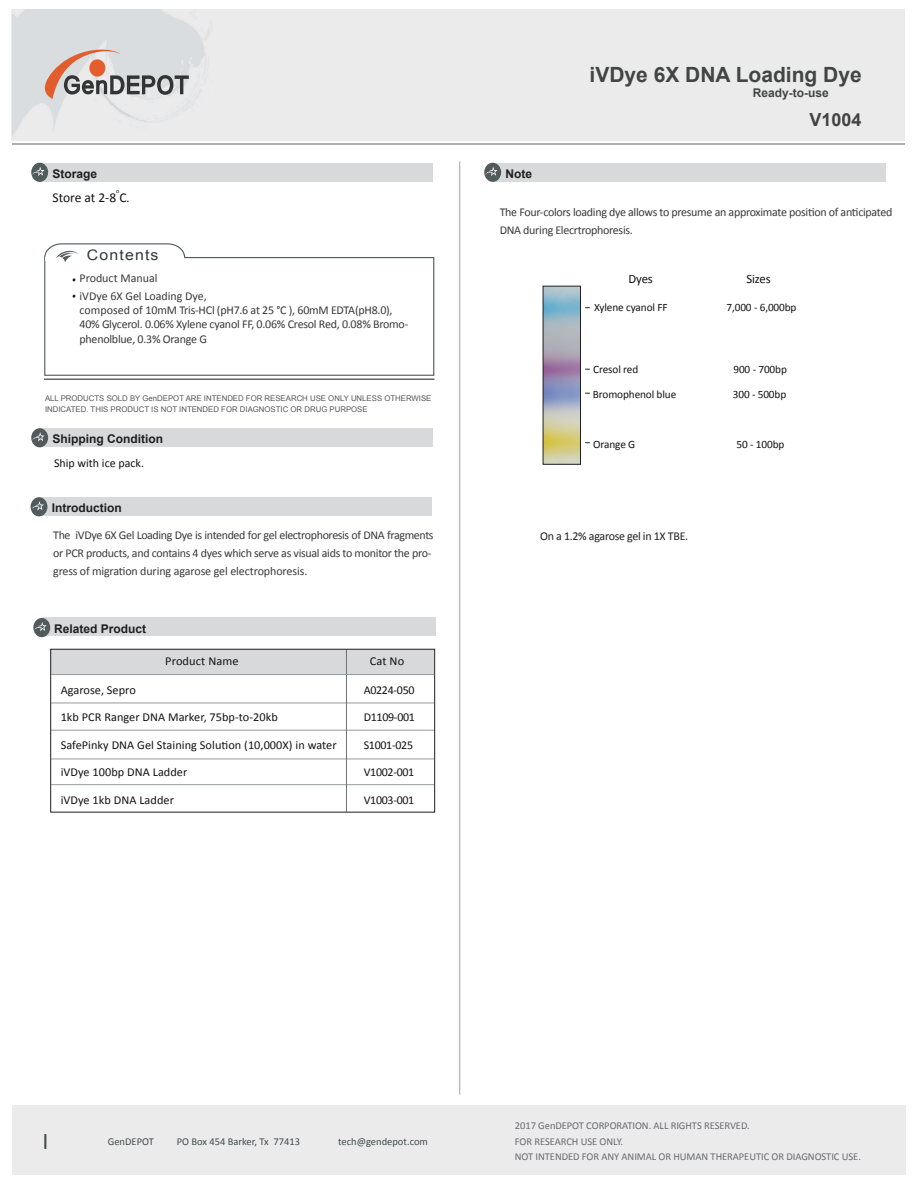
<style>
.page{position:relative;width:918px;height:1188px;background:#fff}
.page>*{position:absolute;margin:0;border:0;box-sizing:border-box;transform-origin:0 0}
.t1{font:24px "Calibri";color:#434a4b}
.t2{font:700 21px "Arial";color:#434444}
.t3{font:700 18px "Arial";color:#434343}
.t4{font:14.55px "Arial";letter-spacing:.075em;color:#31393a;scale:1.09 1}
.t5{font:13.5px "Calibri";letter-spacing:-.01em;color:#151314}
.t6{font:12.75px "Calibri";letter-spacing:-.01em;color:#151314}
.t7{font:12.15px "Calibri";letter-spacing:.005em;color:#151314}
.t8{font:12px/18px "Calibri";letter-spacing:-.025em;color:#3b3a3b}
.t9{font:700 12px "Arial";color:#1e1f1e}
.t10{font:12px "Calibri";letter-spacing:-.025em;color:#151314}
.t11{font:12px/17.4px "Calibri";color:#3b3a3b}
.t12{font:12px "Calibri";letter-spacing:-.025em;color:#231f20}
.t13{font:12px "Calibri";color:#151314}
.t14{font:700 12px "Arial";color:#434444}
.t15{font:11.25px "Calibri";letter-spacing:-.01em;color:#151314}
.t16{font:10.5px/15px "Calibri";letter-spacing:-.005em;color:#6a6b6e}
.t17{font:10.5px "Calibri";color:#434b4c}
.t18{font:7.8px/12px "Arial";color:#595758}
.t19{font:6px "Calibri";color:#151314}
.s1{font-size:12px}
</style>
<div class="page">
<div style="left:11px;top:9px;width:894px;height:131px;background:#ebebec"></div>
<svg style="left:45px;top:49px;width:144px;height:50px"></svg>
<hr style="left:13px;top:143px;width:892px;height:2px;background:#adaeae">
<div style="left:39px;top:163px;width:393px;height:19px;background:#d7d9db"></div>
<div style="left:31px;top:163px;width:17px;height:19px;background:#515a5c;border-radius:50%"></div>
<svg style="left:32px;top:167px;width:13px;height:9px"></svg>
<div style="left:13px;top:1105px;width:893px;height:69px;background:#ebebec"></div>
<hr style="left:459px;top:161px;width:1px;height:933px;background:#bbbcbb">
<div style="left:492px;top:163px;width:393px;height:19px;background:#d7d9db"></div>
<div style="left:484px;top:163px;width:17px;height:19px;background:#515a5c;border-radius:50%"></div>
<svg style="left:485px;top:167px;width:13px;height:9px"></svg>
<div style="left:39px;top:428px;width:393px;height:19px;background:#d7d9db"></div>
<div style="left:31px;top:428px;width:17px;height:19px;background:#515a5c;border-radius:50%"></div>
<svg style="left:32px;top:432px;width:13px;height:10px"></svg>
<hr style="left:44px;top:379px;width:391px;height:1px;background:#646467">
<div style="left:44px;top:257px;width:390px;height:119px;background:#fff;border:1px solid #51595b"></div>
<svg style="left:44px;top:243px;width:142px;height:19px"></svg>
<div style="left:39px;top:497px;width:393px;height:19px;background:#d7d9db"></div>
<div style="left:31px;top:497px;width:16px;height:19px;background:#515a5c;border-radius:50%"></div>
<svg style="left:31px;top:501px;width:13px;height:10px"></svg>
<div style="left:51px;top:649px;width:383px;height:26px;background:#d7d9db"></div>
<hr style="left:51px;top:703px;width:383px;height:1px;background:#949ba1">
<hr style="left:51px;top:730px;width:383px;height:1px;background:#949ba1">
<hr style="left:51px;top:759px;width:383px;height:1px;background:#949ba1">
<hr style="left:51px;top:784px;width:383px;height:1px;background:#949ba1">
<hr style="left:346px;top:649px;width:1px;height:163px;background:#6c7377">
<div style="left:50px;top:649px;width:385px;height:164px;border:1px solid #231f20"></div>
<div style="left:42px;top:618px;width:393px;height:18px;background:#d7d9db"></div>
<div style="left:33px;top:618px;width:17px;height:19px;background:#515a5c;border-radius:50%"></div>
<svg style="left:34px;top:622px;width:13px;height:9px"></svg>
<hr style="left:51px;top:674px;width:383px;height:1px;background:#949ba1">
<img style="left:545px;top:288px;width:34px;height:175px">
<div style="left:543px;top:286px;width:38px;height:179px;border:1px solid #231f20"></div>
<h2 class="t2" style="left:590px;top:60px;width:274px">iVDye 6X DNA Loading Dye</h2>
<p class="t14" style="left:753px;top:85px;width:78px">Ready-to-use</p>
<p class="t9" style="left:52px;top:165px;width:46px">Storage</p>
<p class="t9" style="left:506px;top:165px;width:28px">Note</p>
<p class="t19" style="left:116px;top:187px;width:5px">o</p>
<p class="t5" style="left:52px;top:189px;width:79px">Store at 2-8 C<span class="s1">.</span></p>
<h3 class="t3" style="left:810px;top:108px;width:54px">V1004</h3>
<p class="t4" style="left:87px;top:246px;width:67px">Contents</p>
<p class="t11" style="left:80px;top:270px;width:129px">Product Manual<br>iVDye 6X Gel Loading Dye,</p>
<p class="t8" style="left:80px;top:303px;width:330px;line-height:14.4px">composed of 10mM Tris-HCl (pH7.6 at 25 °C ), 60mM EDTA(pH8.0),<br>40% Glycerol. 0.06% Xylene cyanol FF, 0.06% Cresol Red, 0.08% Bromo&shy;phenolblue, 0.3% Orange G</p>
<p class="t18" style="left:45px;top:392px;width:388px">ALL PRODUCTS SOLD BY GenDEPOT ARE INTENDED FOR RESEARCH USE ONLY UNLESS OTHERWISE<br>INDICATED. THIS PRODUCT IS NOT INTENDED FOR DIAGNOSTIC OR DRUG PURPOSE</p>
<p class="t9" style="left:53px;top:431px;width:112px">Shipping Condition</p>
<p class="t13" style="left:54px;top:455px;width:92px">Ship with ice pack.</p>
<p class="t9" style="left:52px;top:500px;width:71px">Introduction</p>
<p class="t8" style="left:53px;top:526px;width:382px">The iVDye 6X Gel Loading Dye is intended for gel electrophoresis of DNA fragments or PCR products, and contains 4 dyes which serve as visual aids to monitor the pro&shy;gress of migration during agarose gel electrophoresis.</p>
<p class="t9" style="left:54px;top:620px;width:94px">Related Product</p>
<p class="t7" style="left:165px;top:654px;width:75px">Product Name</p>
<p class="t7" style="left:370px;top:654px;width:36px">Cat No</p>
<p class="t10" style="left:364px;top:682px;width:52px">A0224-050</p>
<p class="t10" style="left:364px;top:710px;width:53px">D1109-001</p>
<p class="t10" style="left:364px;top:737px;width:51px">S1001-025</p>
<p class="t10" style="left:364px;top:765px;width:52px">V1002-001</p>
<p class="t10" style="left:364px;top:792px;width:52px">V1003-001</p>
<p class="t7" style="left:61px;top:682px;width:77px">Agarose, Sepro</p>
<p class="t7" style="left:61px;top:710px;width:219px">1kb PCR Ranger DNA Marker, 75bp-to-20kb</p>
<p class="t7" style="left:61px;top:737px;width:278px">SafePinky DNA Gel Staining Solution (10,000X) in water</p>
<p class="t7" style="left:61px;top:765px;width:128px">iVDye 100bp DNA Ladder</p>
<p class="t7" style="left:61px;top:792px;width:115px">iVDye 1kb DNA Ladder</p>
<p class="t8" style="left:500px;top:203px;width:394px">The Four-colors loading dye allows to presume an approximate position of anticipated<br>DNA during Elecrtrophoresis.</p>
<p class="t6" style="left:629px;top:271px;width:26px">Dyes</p>
<p class="t6" style="left:746px;top:271px;width:26px">Sizes</p>
<p class="t15" style="left:594px;top:301px;width:75px">Xylene cyanol FF</p>
<p class="t15" style="left:727px;top:301px;width:71px">7,000 - 6,000bp</p>
<p class="t15" style="left:593px;top:362px;width:47px">Cresol red</p>
<p class="t15" style="left:733px;top:362px;width:55px">900 - 700bp</p>
<p class="t15" style="left:593px;top:387px;width:85px">Bromophenol blue</p>
<p class="t15" style="left:733px;top:387px;width:55px">300 - 500bp</p>
<p class="t15" style="left:593px;top:437px;width:44px">Orange G</p>
<p class="t15" style="left:737px;top:437px;width:49px">50 - 100bp</p>
<p class="t12" style="left:540px;top:529px;width:150px">On a 1.2% agarose gel in 1X TBE.</p>
<h1 class="t1" style="left:43px;top:1126px;width:8px">I</h1>
<p class="t17" style="left:108px;top:1135px;width:48px">GenDEPOT</p>
<p class="t17" style="left:177px;top:1135px;width:125px">PO Box 454 Barker, Tx 77413</p>
<p class="t17" style="left:338px;top:1135px;width:91px">tech@gendepot.com</p>
<p class="t16" style="left:515px;top:1119px;width:348px">2017 GenDEPOT CORPORATION. ALL RIGHTS RESERVED.<br>FOR RESEARCH USE ONLY.<br>NOT INTENDED FOR ANY ANIMAL OR HUMAN THERAPEUTIC OR DIAGNOSTIC USE.</p>
</div>
